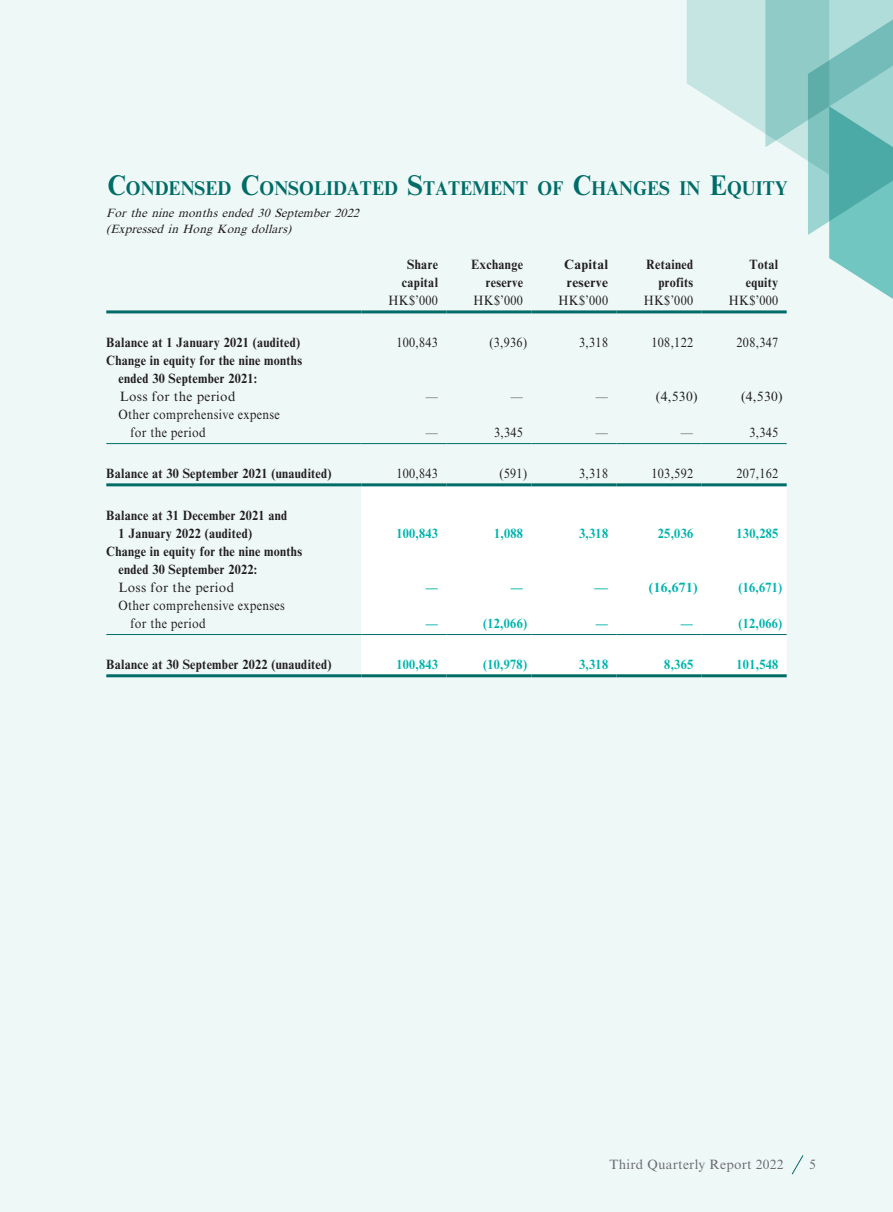
<style>
.page{position:relative;width:893px;height:1212px;background:#eef8f7}
.page>*{position:absolute;margin:0;border:0;box-sizing:border-box;transform-origin:0 0}
.t1{font:700 19.95px "Times New Roman MT Std";letter-spacing:.005em;color:#006c67;scale:.9 1}
.t2{font:700 13.5px/18px "Times New Roman MT Std";letter-spacing:.025em;color:#231f20;scale:.9 1}
.t3{font:13.5px/18px "Times New Roman MT Std";letter-spacing:.025em;color:#231f20;scale:.9 1}
.t4{font:700 13.5px "Times New Roman MT Std";letter-spacing:.025em;color:#00b4ac;scale:.9 1}
.t5{font:13.5px "Times New Roman MT Std";letter-spacing:.025em;color:#231f20}
.t6{font:13.5px "Times New Roman MT Std";letter-spacing:.02em;color:#6c6d70}
.t7{font:700 13.5px/18px "Times New Roman MT Std";letter-spacing:.025em;color:#231f20}
.t8{font:700 13.5px "Times New Roman MT Std";letter-spacing:.025em;color:#00b4ac}
.t9{font:italic 12px/15.8px "Times New Roman MT Std";color:#231f20}
.s1{font-size:28.5px}
</style>
<div class="page">
<svg style="left:791px;top:1155px;width:13px;height:20px"></svg>
<svg style="left:687px;top:0;width:206px;height:314px"></svg>
<div style="left:361px;top:486px;width:426px;height:188px;background:#fff"></div>
<hr style="left:106px;top:310px;width:255px;height:3px;background:#006c67">
<hr style="left:361px;top:310px;width:85px;height:3px;background:#006c67">
<hr style="left:446px;top:310px;width:85px;height:3px;background:#006c67">
<hr style="left:531px;top:310px;width:86px;height:3px;background:#006c67">
<hr style="left:617px;top:310px;width:85px;height:3px;background:#006c67">
<hr style="left:702px;top:310px;width:85px;height:3px;background:#006c67">
<hr style="left:106px;top:443px;width:255px;height:1px;background:#006c67">
<hr style="left:361px;top:443px;width:85px;height:1px;background:#006c67">
<hr style="left:446px;top:443px;width:85px;height:1px;background:#006c67">
<hr style="left:531px;top:443px;width:86px;height:1px;background:#006c67">
<hr style="left:617px;top:443px;width:85px;height:1px;background:#006c67">
<hr style="left:702px;top:443px;width:85px;height:1px;background:#006c67">
<hr style="left:106px;top:483px;width:255px;height:3px;background:#006c67">
<hr style="left:361px;top:483px;width:85px;height:3px;background:#006c67">
<hr style="left:446px;top:483px;width:85px;height:3px;background:#006c67">
<hr style="left:531px;top:483px;width:86px;height:3px;background:#006c67">
<hr style="left:617px;top:483px;width:85px;height:3px;background:#006c67">
<hr style="left:702px;top:483px;width:85px;height:3px;background:#006c67">
<hr style="left:106px;top:634px;width:255px;height:1px;background:#006c67">
<hr style="left:361px;top:634px;width:85px;height:1px;background:#006c67">
<hr style="left:446px;top:634px;width:85px;height:1px;background:#006c67">
<hr style="left:531px;top:634px;width:86px;height:1px;background:#006c67">
<hr style="left:617px;top:634px;width:85px;height:1px;background:#006c67">
<hr style="left:702px;top:634px;width:85px;height:1px;background:#006c67">
<hr style="left:106px;top:674px;width:255px;height:3px;background:#006c67">
<hr style="left:361px;top:674px;width:85px;height:3px;background:#006c67">
<hr style="left:446px;top:674px;width:85px;height:3px;background:#006c67">
<hr style="left:531px;top:674px;width:86px;height:3px;background:#006c67">
<hr style="left:617px;top:674px;width:85px;height:3px;background:#006c67">
<hr style="left:702px;top:674px;width:85px;height:3px;background:#006c67">
<h1 class="t1" style="left:107px;top:176px;width:757px"><span class="s1">C</span>ONDENSED <span class="s1">C</span>ONSOLIDATED <span class="s1">S</span>TATEMENT OF <span class="s1">C</span>HANGES IN <span class="s1">E</span>QUITY</h1>
<p class="t9" style="left:106px;top:205px;width:258px">For the nine months ended 30 September 2022 (Expressed in Hong Kong dollars)</p>
<p class="t2" style="left:402px;top:255px;width:42px;text-align:center">Share capital</p>
<p class="t2" style="left:471px;top:255px;width:59px;text-align:right">Exchange reserve</p>
<p class="t7" style="left:564px;top:255px;width:45px">Capital reserve</p>
<p class="t2" style="left:646px;top:255px;width:54px;text-align:right">Retained profits</p>
<p class="t2" style="left:746px;top:255px;width:38px">Total equity</p>
<p class="t3" style="left:389px;top:291px;width:56px">HK$’000</p>
<p class="t3" style="left:474px;top:291px;width:56px">HK$’000</p>
<p class="t3" style="left:559px;top:291px;width:56px">HK$’000</p>
<p class="t3" style="left:644px;top:291px;width:56px">HK$’000</p>
<p class="t3" style="left:729px;top:291px;width:56px">HK$’000</p>
<p class="t2" style="left:106px;top:333px;width:217px">Balance at 1 January 2021 (audited)</p>
<p class="t3" style="left:396px;top:334px;width:48px">100,843</p>
<p class="t3" style="left:490px;top:334px;width:43px">(3,936)</p>
<p class="t3" style="left:579px;top:334px;width:34px">3,318</p>
<p class="t3" style="left:652px;top:334px;width:48px">108,122</p>
<p class="t3" style="left:737px;top:334px;width:48px">208,347</p>
<p class="t2" style="left:118px;top:351px;width:205px;text-indent:-12px">Change in equity for the nine months ended 30 September 2021:</p>
<p class="t5" style="left:120px;top:389px;width:117px">Loss for the period</p>
<p class="t3" style="left:426px;top:388px;width:15px">—</p>
<p class="t3" style="left:511px;top:388px;width:15px">—</p>
<p class="t3" style="left:596px;top:388px;width:15px">—</p>
<p class="t5" style="left:656px;top:389px;width:43px">(4,530)</p>
<p class="t5" style="left:741px;top:389px;width:43px">(4,530)</p>
<p class="t3" style="left:131px;top:406px;width:167px;text-indent:-12px">Other comprehensive expense for the period</p>
<p class="t3" style="left:426px;top:424px;width:15px">—</p>
<p class="t3" style="left:494px;top:424px;width:34px">3,345</p>
<p class="t3" style="left:596px;top:424px;width:15px">—</p>
<p class="t3" style="left:681px;top:424px;width:15px">—</p>
<p class="t3" style="left:749px;top:424px;width:34px">3,345</p>
<p class="t2" style="left:106px;top:464px;width:252px">Balance at 30 September 2021 (unaudited)</p>
<p class="t3" style="left:396px;top:464px;width:48px">100,843</p>
<p class="t3" style="left:500px;top:464px;width:32px">(591)</p>
<p class="t3" style="left:579px;top:464px;width:34px">3,318</p>
<p class="t3" style="left:652px;top:464px;width:48px">103,592</p>
<p class="t3" style="left:737px;top:464px;width:48px">207,162</p>
<p class="t2" style="left:118px;top:506px;width:189px;text-indent:-12px">Balance at 31 December 2021 and<br>1 January 2022 (audited)</p>
<p class="t4" style="left:396px;top:525px;width:48px">100,843</p>
<p class="t4" style="left:494px;top:525px;width:34px">1,088</p>
<p class="t4" style="left:579px;top:525px;width:34px">3,318</p>
<p class="t4" style="left:658px;top:525px;width:41px">25,036</p>
<p class="t4" style="left:737px;top:525px;width:48px">130,285</p>
<p class="t2" style="left:118px;top:542px;width:205px;text-indent:-12px">Change in equity for the nine months ended 30 September 2022:</p>
<p class="t5" style="left:118px;top:580px;width:117px">Loss for the period</p>
<p class="t4" style="left:426px;top:579px;width:15px">—</p>
<p class="t4" style="left:511px;top:579px;width:15px">—</p>
<p class="t8" style="left:595px;top:579px;width:15px">—</p>
<p class="t8" style="left:649px;top:579px;width:50px">(16,671)</p>
<p class="t4" style="left:738px;top:579px;width:50px">(16,671)</p>
<p class="t3" style="left:131px;top:596px;width:173px;text-indent:-12px">Other comprehensive expenses for the period</p>
<p class="t4" style="left:426px;top:615px;width:15px">—</p>
<p class="t4" style="left:483px;top:615px;width:50px">(12,066)</p>
<p class="t4" style="left:596px;top:615px;width:15px">—</p>
<p class="t4" style="left:681px;top:615px;width:15px">—</p>
<p class="t4" style="left:738px;top:615px;width:50px">(12,066)</p>
<p class="t2" style="left:106px;top:655px;width:252px">Balance at 30 September 2022 (unaudited)</p>
<p class="t4" style="left:396px;top:656px;width:48px">100,843</p>
<p class="t4" style="left:483px;top:656px;width:50px">(10,978)</p>
<p class="t4" style="left:579px;top:656px;width:34px">3,318</p>
<p class="t4" style="left:664px;top:656px;width:34px">8,365</p>
<p class="t4" style="left:737px;top:656px;width:48px">101,548</p>
<p class="t6" style="left:609px;top:1157px;width:176px">Third Quarterly Report 2022</p>
<p class="t6" style="left:809px;top:1157px;width:8px">5</p>
</div>
